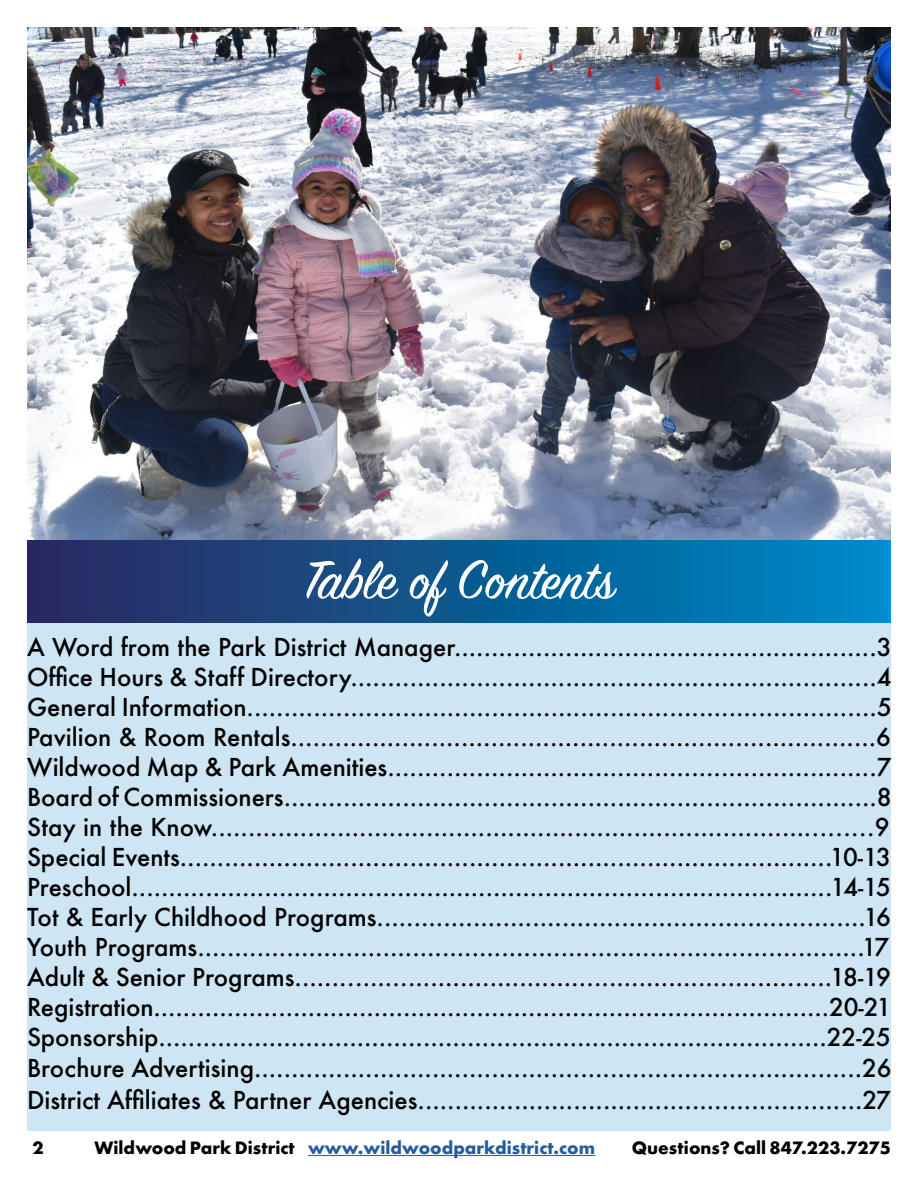
<style>
.page{position:relative;width:918px;height:1188px;background:#fff}
.page>*{position:absolute;margin:0;border:0;box-sizing:border-box;transform-origin:0 0}
.t1{font:60px "Sign Painter House Script";color:#fff}
.t2{font:500 24px/30.2px "Futura";color:#000;text-align:justify}
.t3{font:700 16.5px "Futura";color:#215e9e}
.t4{font:700 16.5px "Futura";color:#000}
.s1{color:#000}
</style>
<div class="page">
<div style="left:27px;top:622px;width:864px;height:509px;background:#cee6f4"></div>
<hr style="left:308px;top:1155px;width:287px;height:1px;background:#215e9e">
<img style="left:27px;top:27px;width:864px;height:514px">
<div style="left:27px;top:541px;width:864px;height:81px;background:linear-gradient(to right,#2a275d,#008bc7)"></div>
<h1 class="t1" style="left:304px;top:543px;width:312px">Table of Contents</h1>
<p class="t2" style="left:27px;top:631px;width:866px">A Word from the Park District Manager.........................................................3<br>Office Hours &amp; Staff Directory.......................................................................4<br>General Information.....................................................................................5<br>Pavilion &amp; Room Rentals...............................................................................6<br>Wildwood Map &amp; Park Amenities..................................................................7<br>Board of Commissioners................................................................................8<br>Stay in the Know.........................................................................................9<br>Special Events........................................................................................10-13<br>Preschool...............................................................................................14-15<br>Tot &amp; Early Childhood Programs..................................................................16<br>Youth Programs..........................................................................................17<br>Adult &amp; Senior Programs........................................................................18-19<br>Registration............................................................................................20-21<br>Sponsorship...........................................................................................22-25<br>Brochure Advertising..................................................................................26<br>District Affiliates &amp; Partner Agencies............................................................27</p>
<p class="t4" style="left:33px;top:1136px;width:13px">2</p>
<p class="t3" style="left:94px;top:1136px;width:502px"><span class="s1">Wildwood Park District</span> www.wildwoodparkdistrict.com</p>
<p class="t4" style="left:632px;top:1136px;width:261px">Questions? Call 847.223.7275</p>
</div>
